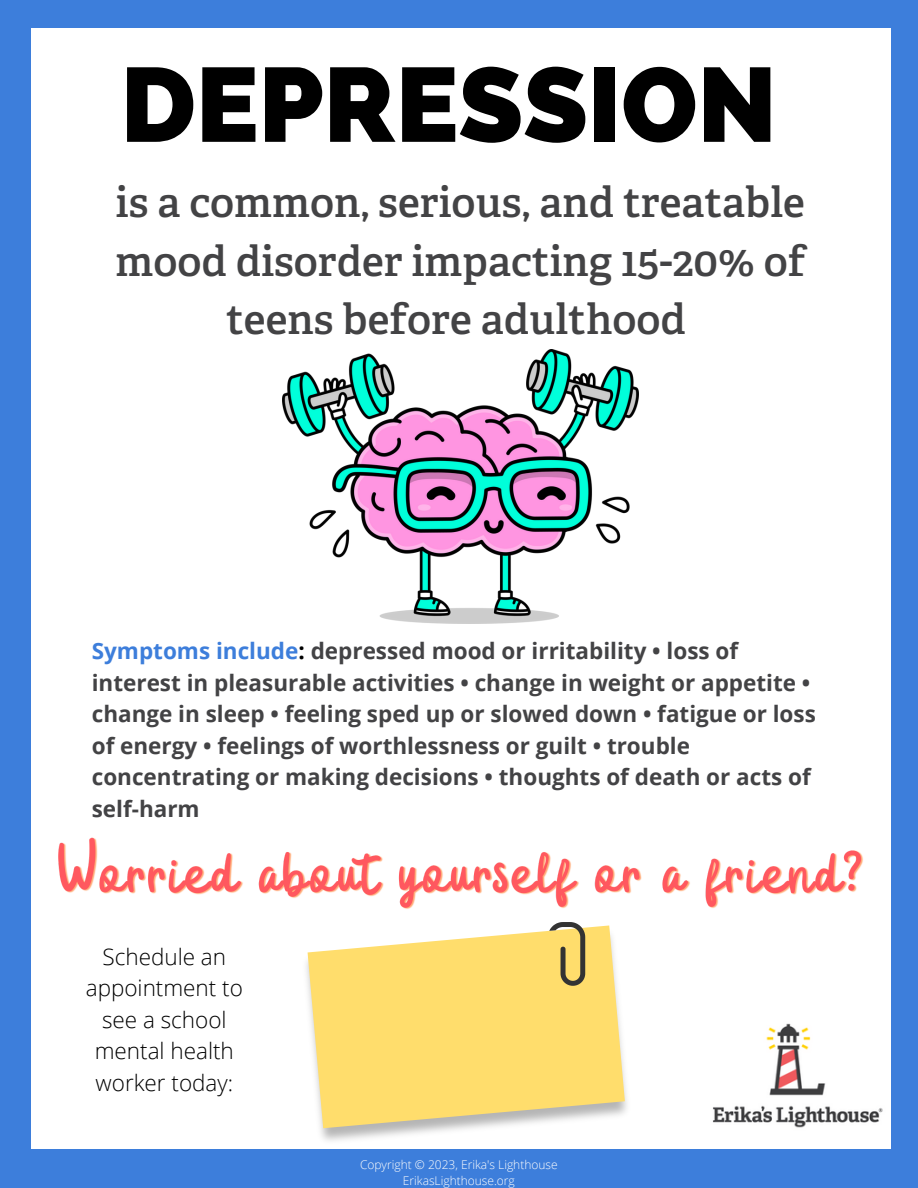
<style>
.page{position:relative;width:918px;height:1188px;background:#3d7edb}
.page>*{position:absolute;margin:0;border:0;box-sizing:border-box;transform-origin:0 0}
.t1{font:800 105px "Raleway";color:#000}
.t2{font:600 42px/58.5px "Adelle";color:#434345;text-align:center}
.t3{font:700 22.5px/31.5px "Open Sans";color:#434345}
.t4{font:300 22.5px/31.5px "Open Sans";color:#000;text-align:center}
.t5{font:300 12px "Open Sans";color:#fefefe}
.s1{color:#3d7edb}
.s2{color:#000}
</style>
<div class="page">
<div style="left:31px;top:28px;width:859px;height:1121px;background:#fff"></div>
<svg style="left:308px;top:925px;width:317px;height:203px;background:#fbdf82"></svg>
<svg style="left:549px;top:922px;width:36px;height:64px;background:#c4ae63"></svg>
<img style="left:712px;top:1023px;width:171px;height:105px">
<img style="left:282px;top:349px;width:357px;height:275px">
<img style="left:58px;top:837px;width:805px;height:72px">
<p class="t1" style="left:121px;top:43px;width:658px">DEPRESSION</p>
<p class="t2" style="left:116px;top:177px;width:691px">is a common, serious, and treatable mood disorder impacting 15-20% of teens before adulthood</p>
<p class="t3" style="left:92px;top:635px;width:726px"><span class="s1">Symptoms include</span><span class="s2">:</span> depressed mood or irritability • loss of interest in pleasurable activities • change in weight or appetite • change in sleep • feeling sped up or slowed down • fatigue or loss of energy • feelings of worthlessness or guilt • trouble concentrating or making decisions • thoughts of death or acts of self-harm</p>
<p class="t4" style="left:86px;top:940px;width:159px">Schedule an appointment to see a school mental health worker today:</p>
<p class="t5" style="left:360px;top:1156px;width:199px">Copyright © 2023, Erika's Lighthouse</p>
<p class="t5" style="left:403px;top:1172px;width:114px">ErikasLighthouse.org</p>
</div>
